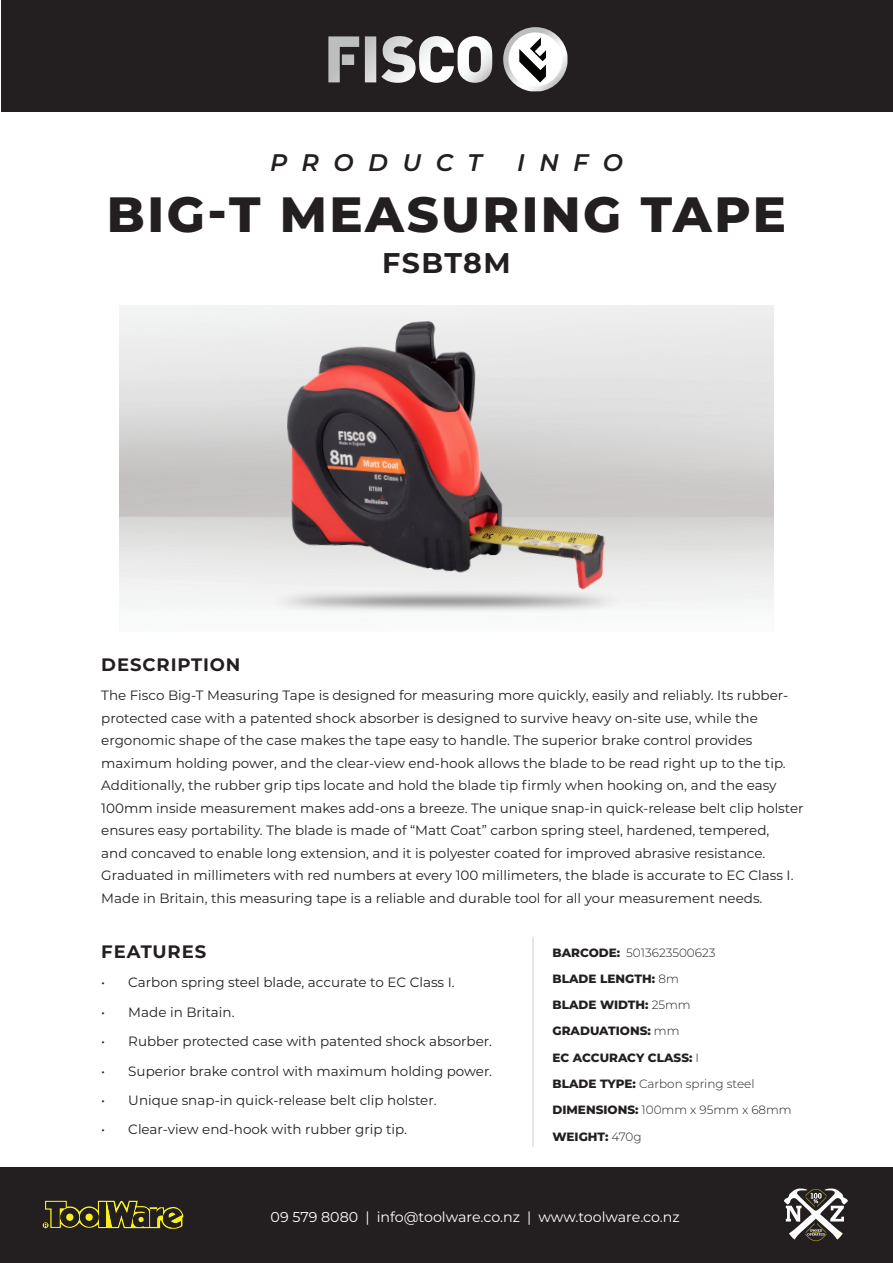
<style>
.page{position:relative;width:893px;height:1263px;background:#fff}
.page>*{position:absolute;margin:0;border:0;box-sizing:border-box;transform-origin:0 0}
.t1{font:800 49.5px "Montserrat";letter-spacing:.05em;color:#231f20}
.t2{font:700 28.5px "Montserrat";letter-spacing:.05em;color:#231f20}
.t3{font:italic 600 24px "Montserrat";letter-spacing:.6em;color:#231f20}
.t4{font:700 18px "Montserrat";letter-spacing:.05em;color:#231f20}
.t5{font:14.25px "Montserrat";color:#fff}
.Body_Text{font:13.5px/22.5px "Montserrat";color:#231f20}
.Specifications{font:300 12px "Montserrat";color:#231f20}
.Specifications-2{font:800 12px "Montserrat";color:#231f20}
.s1{font-weight:800}
.s2{font-weight:300}
</style>
<div class="page">
<div style="left:0;top:1167px;width:893px;height:96px;background:#231f20"></div>
<svg style="left:43px;top:1200px;width:141px;height:29px"></svg>
<svg style="left:784px;top:1188px;width:64px;height:53px"></svg>
<div style="left:1px;top:1px;width:891px;height:111px;background:#231f20"></div>
<svg style="left:328px;top:36px;width:164px;height:47px"></svg>
<svg style="left:503px;top:27px;width:64px;height:64px"></svg>
<hr style="left:532px;top:937px;width:2px;height:210px;background:#e6e7e9">
<img style="left:253px;top:311px;width:384px;height:281px">
<p class="t3" style="left:270px;top:145px;width:213px">PRODUCT</p>
<p class="t3" style="left:517px;top:145px;width:107px">INFO</p>
<p class="t1" style="left:107px;top:178px;width:681px">BIG-T MEASURING TAPE</p>
<p class="t2" style="left:382px;top:243px;width:130px">FSBT8M</p>
<p class="t4" style="left:101px;top:651px;width:141px">DESCRIPTION</p>
<p class="Body_Text" style="left:101px;top:684px;width:704px">The Fisco Big-T Measuring Tape is designed for measuring more quickly, easily and reliably. Its rubber&shy;protected case with a patented shock absorber is designed to survive heavy on-site use, while the ergonomic shape of the case makes the tape easy to handle. The superior brake control provides maximum holding power, and the clear-view end-hook allows the blade to be read right up to the tip.<br>Additionally, the rubber grip tips locate and hold the blade tip firmly when hooking on, and the easy 100mm inside measurement makes add-ons a breeze. The unique snap-in quick-release belt clip holster ensures easy portability. The blade is made of “Matt Coat” carbon spring steel, hardened, tempered,<br>and concaved to enable long extension, and it is polyester coated for improved abrasive resistance.<br>Graduated in millimeters with red numbers at every 100 millimeters, the blade is accurate to EC Class I.<br>Made in Britain, this measuring tape is a reliable and durable tool for all your measurement needs.</p>
<p class="t4" style="left:101px;top:938px;width:106px">FEATURES</p>
<p class="Body_Text" style="left:101px;top:971px;width:355px">• Carbon spring steel blade, accurate to EC Class I.</p>
<p class="Body_Text" style="left:101px;top:1000px;width:135px">• Made in Britain.</p>
<p class="Body_Text" style="left:101px;top:1029px;width:392px">• Rubber protected case with patented shock absorber.</p>
<p class="Body_Text" style="left:101px;top:1059px;width:392px">• Superior brake control with maximum holding power.</p>
<p class="Body_Text" style="left:101px;top:1088px;width:337px">• Unique snap-in quick-release belt clip holster.</p>
<p class="Body_Text" style="left:101px;top:1118px;width:307px">• Clear-view end-hook with rubber grip tip.</p>
<p class="Specifications" style="left:552px;top:944px;width:164px"><span class="s1">BARCODE:</span> 5013623500623</p>
<p class="Specifications-2" style="left:552px;top:970px;width:128px">BLADE LENGTH: <span class="s2">8m</span></p>
<p class="Specifications-2" style="left:552px;top:996px;width:140px">BLADE WIDTH: <span class="s2">25mm</span></p>
<p class="Specifications-2" style="left:552px;top:1022px;width:128px">GRADUATIONS: <span class="s2">mm</span></p>
<p class="Specifications-2" style="left:552px;top:1049px;width:148px">EC ACCURACY CLASS: <span class="s2">I</span></p>
<p class="Specifications" style="left:552px;top:1075px;width:203px"><span class="s1">BLADE TYPE:</span> Carbon spring steel</p>
<p class="Specifications" style="left:552px;top:1102px;width:241px"><span class="s1">DIMENSIONS:</span> 100mm x 95mm x 68mm</p>
<p class="Specifications-2" style="left:552px;top:1127px;width:91px">WEIGHT: <span class="s2">470g</span></p>
<p class="t5" style="left:271px;top:1207px;width:411px">09 579 8080 | info@toolware.co.nz | www.toolware.co.nz</p>
</div>
